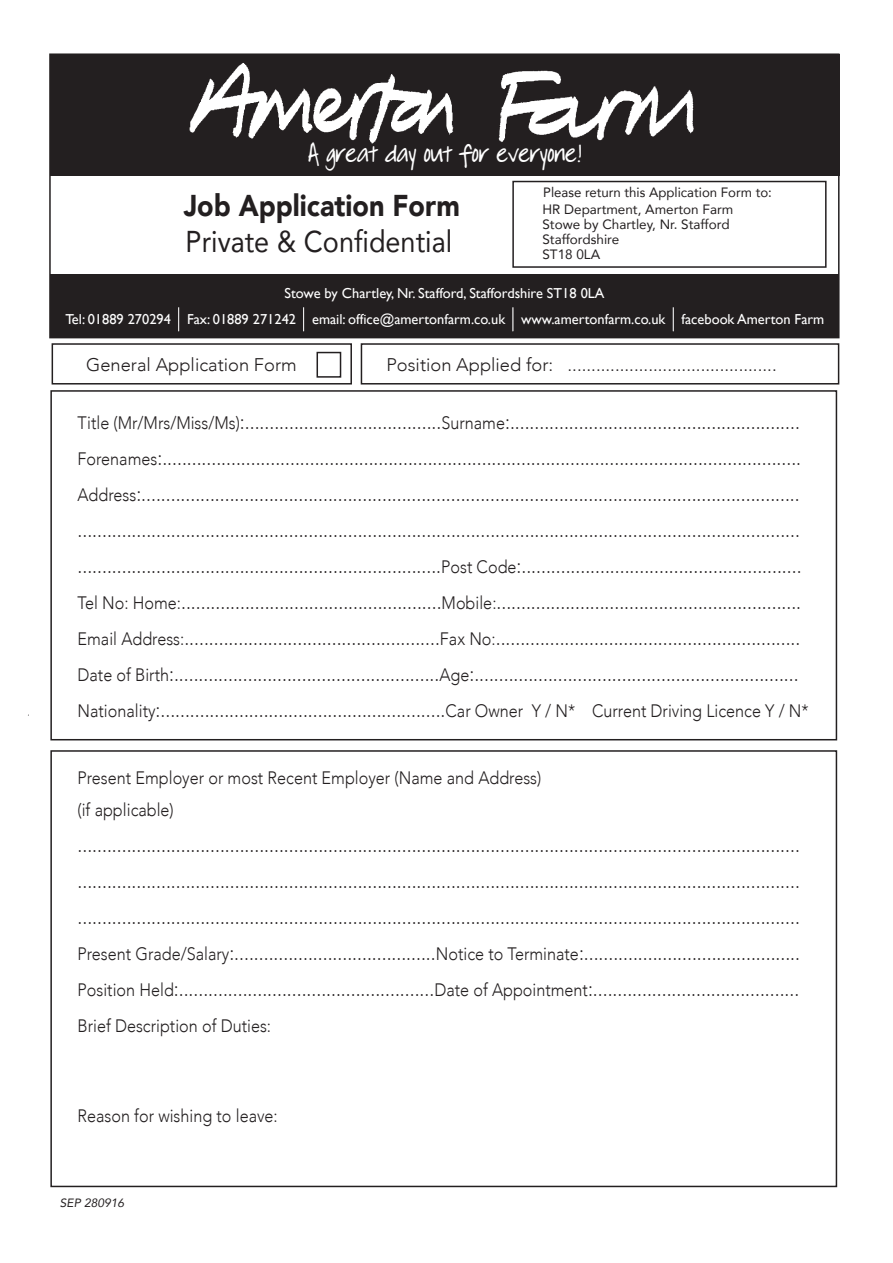
<style>
.page{position:relative;width:893px;height:1263px;background:#fff}
.page>*{position:absolute;margin:0;border:0;box-sizing:border-box;transform-origin:0 0}
.t1{font:30px "Avenir Roman";color:#231f20;scale:.9 1}
.t2{font:900 30px "Avenir";color:#231f20;scale:.9 1}
.t3{font:300 21px/36px "Avenir";color:#231f20;scale:.9 1}
.t4{font:20.1px "DJB It's Our Choices";color:#fff}
.t5{font:300 18.3px "Avenir";color:#231f20}
.t6{font:300 18px/31.5px "Avenir";color:#231f20;scale:.9 1}
.t7{font:14.4px/26.1px "Gill Sans";color:#fff;text-align:center}
.t8{font:13.5px/15px "Avenir Roman";color:#231f20}
.t9{font:italic 12px "Avenir";color:#231f20}
.s1{font-size:18px}
</style>
<div class="page">
<div style="left:50px;top:54px;width:789px;height:122px;background:#231f20"></div>
<div style="left:50px;top:390px;width:787px;height:350px;border:2px solid #231f20"></div>
<div style="left:50px;top:750px;width:787px;height:437px;border:2px solid #231f20"></div>
<div style="left:50px;top:275px;width:789px;height:63px;background:#231f20"></div>
<div style="left:49px;top:53px;width:790px;height:285px;border:2px solid #231f20"></div>
<div style="left:52px;top:343px;width:300px;height:41px;background:#fff;border:2px solid #231f20"></div>
<div style="left:361px;top:343px;width:478px;height:41px;background:#fff;border:2px solid #231f20"></div>
<div style="left:512px;top:181px;width:314px;height:87px;border:2px solid #231f20"></div>
<div style="left:316px;top:352px;width:25px;height:26px;border:2px solid #231f20"></div>
<img style="left:189px;top:63px;width:505px;height:81px">
<svg style="left:178px;top:307px;width:1px;height:24px"></svg>
<svg style="left:303px;top:307px;width:1px;height:24px"></svg>
<svg style="left:513px;top:307px;width:1px;height:24px"></svg>
<svg style="left:673px;top:307px;width:1px;height:24px"></svg>
<p class="t4" style="left:308px;top:144px;width:275px">A great day out for everyone!</p>
<h1 class="t2" style="left:184px;top:180px;width:309px">Job Application Form</h1>
<h1 class="t1" style="left:186px;top:218px;width:298px">Private &amp; Confidential</h1>
<p class="t8" style="left:542px;top:183px;width:231px;line-height:17.7px">Please return this Application Form to:<br>HR Department, Amerton Farm</p>
<p class="t8" style="left:542px;top:217px;width:189px">Stowe by Chartley, Nr. Stafford<br>Staffordshire<br>ST18 0LA</p>
<p class="t7" style="left:65px;top:280px;width:760px">Stowe by Chartley, Nr. Stafford, Staffordshire ST18 0LA<br>Tel: 01889 270294 Fax: 01889 271242 email: office@amertonfarm.co.uk www.amertonfarm.co.uk facebook Amerton Farm</p>
<p class="t5" style="left:86px;top:354px;width:212px">General Application Form</p>
<p class="t5" style="left:386px;top:354px;width:392px">Position Applied for: ............................................</p>
<p class="t3" style="left:78px;top:403px;width:814px"><span class="s1">Title (Mr/Mrs/Miss/Ms)</span>:........................................<span class="s1">Surname</span>:...........................................................<br><span class="s1">Forenames</span>:..................................................................................................................................<br><span class="s1">Address</span>:...................................................................................................................................... ................................................................................................................................................... ..........................................................................<span class="s1">Post Code</span>:.........................................................<br><span class="s1">Tel No: Home:</span>.....................................................<span class="s1">Mobile:</span>..............................................................<br><span class="s1">Email Address:</span>....................................................<span class="s1">Fax No:</span>..............................................................<br><span class="s1">Date of Birth</span>:......................................................<span class="s1">Age</span>:..................................................................<br><span class="s1">Nationality</span>:..........................................................<span class="s1">Car Owner Y / N* Current Driving Licence Y / N*</span></p>
<p class="t6" style="left:78px;top:762px;width:517px">Present Employer or most Recent Employer (Name and Address) (if applicable)</p>
<p class="t3" style="left:78px;top:826px;width:804px;text-align:justify">................................................................................................................................................... ................................................................................................................................................... ...................................................................................................................................................<br><span class="s1">Present Grade/Salary</span>:.........................................<span class="s1">Notice to Terminate</span>:............................................<br><span class="s1">Position Held</span>:....................................................<span class="s1">Date of Appointment</span>:..........................................</p>
<p class="t6" style="left:78px;top:1010px;width:217px">Brief Description of Duties:</p>
<p class="t6" style="left:78px;top:1100px;width:224px">Reason for wishing to leave:</p>
<p class="t9" style="left:60px;top:1196px;width:66px">SEP 280916</p>
</div>
